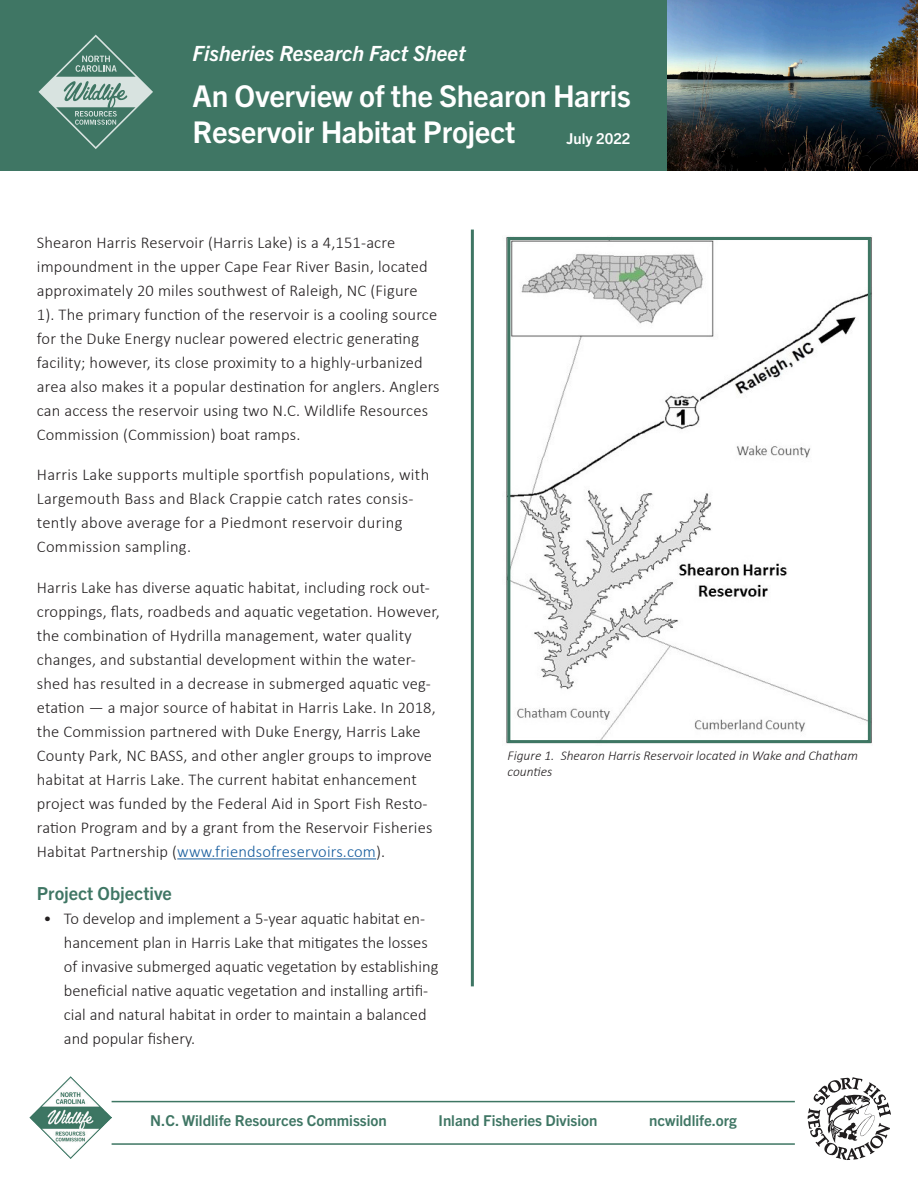
<style>
.page{position:relative;width:918px;height:1188px;background:#fff}
.page>*{position:absolute;margin:0;border:0;box-sizing:border-box;transform-origin:0 0}
.t1{font:700 30px/36px "Trade Gothic Next LT Pro";letter-spacing:-.01em;color:#fff}
.t2{font:italic 700 21px "Trade Gothic Next LT Pro";color:#fff}
.Subhead{font:700 18px "Trade Gothic Next LT Pro";color:#3f7664}
.Body_Text{font:300 16.5px/24px "Calibri";letter-spacing:.01em;color:#231f20}
.t3{font:700 15px "Trade Gothic Next LT Pro";color:#3f7664}
.t4{font:700 15px "Trade Gothic Next LT Pro";color:#fff}
.t5{font:italic 300 13.5px/16.2px "Calibri";color:#231f20}
.s1{color:#175d9e}
</style>
<div class="page">
<div style="left:0;top:0;width:918px;height:170px;background:#3f7664"></div>
<svg style="left:38px;top:35px;width:115px;height:114px"></svg>
<img style="left:29px;top:1076px;width:83px;height:83px">
<svg style="left:808px;top:1077px;width:83px;height:83px"></svg>
<hr style="left:112px;top:1101px;width:683px;height:1px;background:#3e7663">
<hr style="left:112px;top:1143px;width:683px;height:2px;background:#3e7663">
<hr style="left:471px;top:230px;width:3px;height:756px;background:#3f7664">
<hr style="left:177px;top:858px;width:199px;height:1px;background:#175d9e">
<img style="left:506px;top:235px;width:366px;height:509px">
<div style="left:507px;top:237px;width:364px;height:506px;border:3px solid #3e7663"></div>
<img style="left:667px;top:0;width:251px;height:170px">
<p class="t2" style="left:193px;top:38px;width:275px">Fisheries Research Fact Sheet</p>
<h1 class="t1" style="left:193px;top:76px;width:440px">An Overview of the Shearon Harris<br>Reservoir Habitat Project</h1>
<p class="t4" style="left:567px;top:128px;width:65px">July 2022</p>
<p class="Body_Text" style="left:37px;top:230px;width:404px">Shearon Harris Reservoir (Harris Lake) is a 4,151-acre impoundment in the upper Cape Fear River Basin, located approximately 20 miles southwest of Raleigh, NC (Figure<br>1). The primary function of the reservoir is a cooling source for the Duke Energy nuclear powered electric generating facility; however, its close proximity to a highly-urbanized area also makes it a popular destination for anglers. Anglers can access the reservoir using two N.C. Wildlife Resources Commission (Commission) boat ramps.</p>
<p class="Body_Text" style="left:37px;top:463px;width:394px">Harris Lake supports multiple sportfish populations, with Largemouth Bass and Black Crappie catch rates consis&shy;tently above average for a Piedmont reservoir during Commission sampling.</p>
<p class="Body_Text" style="left:37px;top:575px;width:404px">Harris Lake has diverse aquatic habitat, including rock out&shy;croppings, flats, roadbeds and aquatic vegetation. However, the combination of Hydrilla management, water quality changes, and substantial development within the water&shy;shed has resulted in a decrease in submerged aquatic veg&shy;etation — a major source of habitat in Harris Lake. In 2018, the Commission partnered with Duke Energy, Harris Lake County Park, NC BASS, and other angler groups to improve habitat at Harris Lake. The current habitat enhancement project was funded by the Federal Aid in Sport Fish Resto&shy;ration Program and by a grant from the Reservoir Fisheries Habitat Partnership (<span class="s1">www.friendsofreservoirs.com</span>).</p>
<p class="Subhead" style="left:37px;top:881px;width:137px">Project Objective</p>
<p class="Body_Text" style="left:64px;top:906px;width:376px;text-indent:-20px">• To develop and implement a 5-year aquatic habitat en&shy;hancement plan in Harris Lake that mitigates the losses of invasive submerged aquatic vegetation by establishing beneficial native aquatic vegetation and installing artifi&shy;cial and natural habitat in order to maintain a balanced and popular fishery.</p>
<p class="t5" style="left:508px;top:747px;width:352px">Figure 1. Shearon Harris Reservoir located in Wake and Chatham counties</p>
<p class="t3" style="left:150px;top:1110px;width:238px">N.C. Wildlife Resources Commission</p>
<p class="t3" style="left:439px;top:1110px;width:160px">Inland Fisheries Division</p>
<p class="t3" style="left:649px;top:1110px;width:89px">ncwildlife.org</p>
</div>
